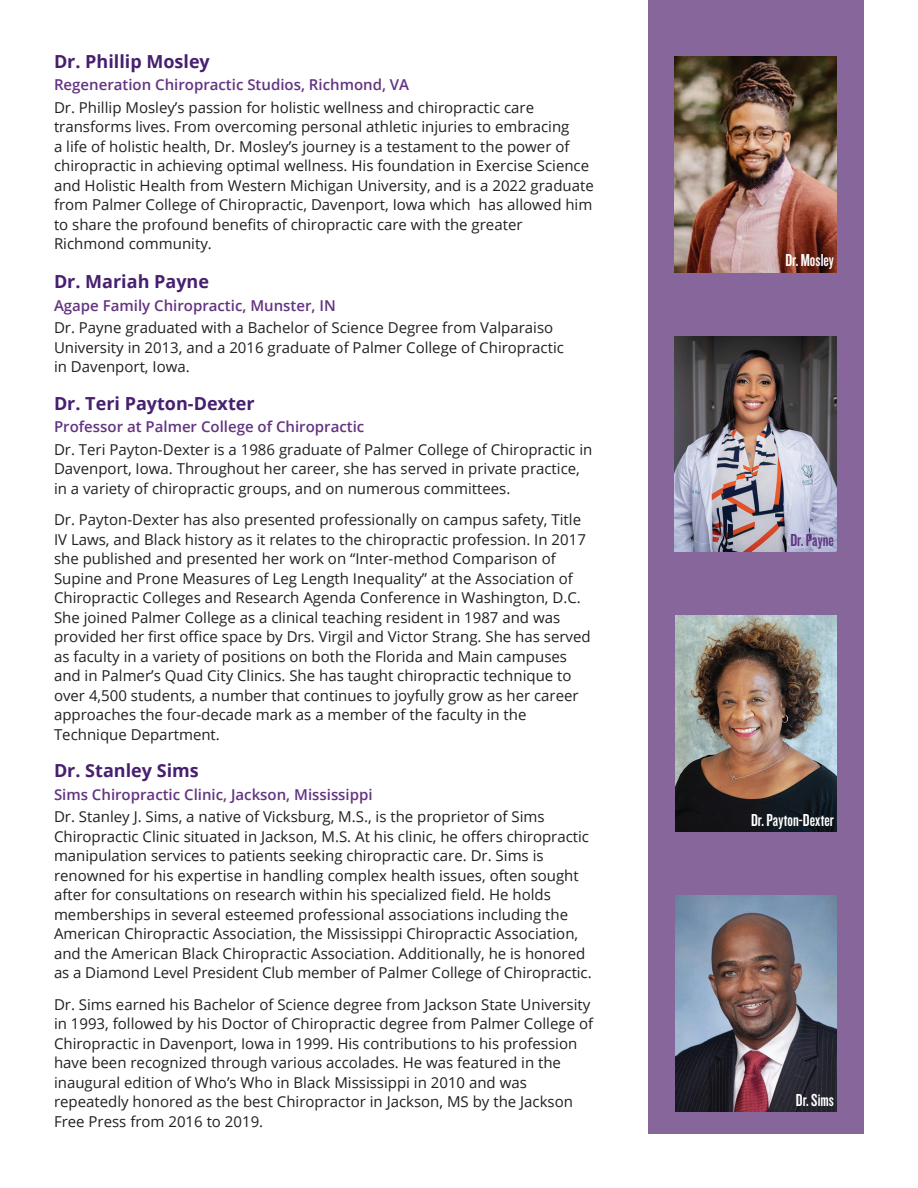
<style>
.page{position:relative;width:918px;height:1188px;background:#fff}
.page>*{position:absolute;margin:0;border:0;box-sizing:border-box;transform-origin:0 0}
.t1{font:700 18px "Open Sans";color:#471f6f}
.t2{font:18px "Knockout HTF48 Featherweight";color:#fff}
.t3{font:18px "Knockout HTF48 Featherweight";color:#633481}
.t4{font:15px/19.5px "Open Sans";color:#231f20}
.t5{font:600 15px "Open Sans";color:#633481}
</style>
<div class="page">
<div style="left:648px;top:0;width:216px;height:1134px;background:#87679b"></div>
<img style="left:675px;top:616px;width:162px;height:216px">
<img style="left:675px;top:56px;width:162px;height:216px">
<img style="left:675px;top:896px;width:162px;height:216px">
<img style="left:675px;top:336px;width:162px;height:216px">
<p class="t1" style="left:54px;top:49px;width:157px">Dr. Phillip Mosley</p>
<p class="t5" style="left:54px;top:75px;width:357px">Regeneration Chiropractic Studios, Richmond, VA</p>
<p class="t4" style="left:54px;top:97px;width:541px">Dr. Phillip Mosley’s passion for holistic wellness and chiropractic care transforms lives. From overcoming personal athletic injuries to embracing<br>a life of holistic health, Dr. Mosley’s journey is a testament to the power of chiropractic in achieving optimal wellness. His foundation in Exercise Science and Holistic Health from Western Michigan University, and is a 2022 graduate from Palmer College of Chiropractic, Davenport, Iowa which has allowed him to share the profound benefits of chiropractic care with the greater Richmond community.</p>
<p class="t1" style="left:54px;top:269px;width:157px">Dr. Mariah Payne</p>
<p class="t5" style="left:54px;top:295px;width:283px">Agape Family Chiropractic, Munster, IN</p>
<p class="t4" style="left:54px;top:318px;width:512px">Dr. Payne graduated with a Bachelor of Science Degree from Valparaiso<br>University in 2013, and a 2016 graduate of Palmer College of Chiropractic in Davenport, Iowa.</p>
<p class="t1" style="left:54px;top:391px;width:202px">Dr. Teri Payton-Dexter</p>
<p class="t5" style="left:54px;top:417px;width:312px">Professor at Palmer College of Chiropractic</p>
<p class="t4" style="left:54px;top:439px;width:540px">Dr. Teri Payton-Dexter is a 1986 graduate of Palmer College of Chiropractic in<br>Davenport, Iowa. Throughout her career, she has served in private practice, in a variety of chiropractic groups, and on numerous committees.</p>
<p class="t4" style="left:54px;top:510px;width:538px">Dr. Payton-Dexter has also presented professionally on campus safety, Title IV Laws, and Black history as it relates to the chiropractic profession. In 2017 she published and presented her work on “Inter-method Comparison of Supine and Prone Measures of Leg Length Inequality” at the Association of Chiropractic Colleges and Research Agenda Conference in Washington, D.C.<br>She joined Palmer College as a clinical teaching resident in 1987 and was provided her first office space by Drs. Virgil and Victor Strang. She has served as faculty in a variety of positions on both the Florida and Main campuses and in Palmer’s Quad City Clinics. She has taught chiropractic technique to over 4,500 students, a number that continues to joyfully grow as her career approaches the four-decade mark as a member of the faculty in the Technique Department.</p>
<p class="t1" style="left:54px;top:758px;width:146px">Dr. Stanley Sims</p>
<p class="t5" style="left:54px;top:784px;width:320px">Sims Chiropractic Clinic, Jackson, Mississippi</p>
<p class="t4" style="left:54px;top:807px;width:539px">Dr. Stanley J. Sims, a native of Vicksburg, M.S., is the proprietor of Sims Chiropractic Clinic situated in Jackson, M.S. At his clinic, he offers chiropractic manipulation services to patients seeking chiropractic care. Dr. Sims is renowned for his expertise in handling complex health issues, often sought after for consultations on research within his specialized field. He holds memberships in several esteemed professional associations including the American Chiropractic Association, the Mississippi Chiropractic Association, and the American Black Chiropractic Association. Additionally, he is honored as a Diamond Level President Club member of Palmer College of Chiropractic.</p>
<p class="t4" style="left:54px;top:994px;width:541px">Dr. Sims earned his Bachelor of Science degree from Jackson State University in 1993, followed by his Doctor of Chiropractic degree from Palmer College of Chiropractic in Davenport, Iowa in 1999. His contributions to his profession have been recognized through various accolades. He was featured in the inaugural edition of Who’s Who in Black Mississippi in 2010 and was repeatedly honored as the best Chiropractor in Jackson, MS by the Jackson Free Press from 2016 to 2019.</p>
<p class="t2" style="left:785px;top:251px;width:50px">Dr. Mosley</p>
<p class="t3" style="left:790px;top:531px;width:45px">Dr. Payne</p>
<p class="t2" style="left:751px;top:811px;width:84px">Dr. Payton-Dexter</p>
<p class="t2" style="left:796px;top:1091px;width:40px">Dr. Sims</p>
</div>
